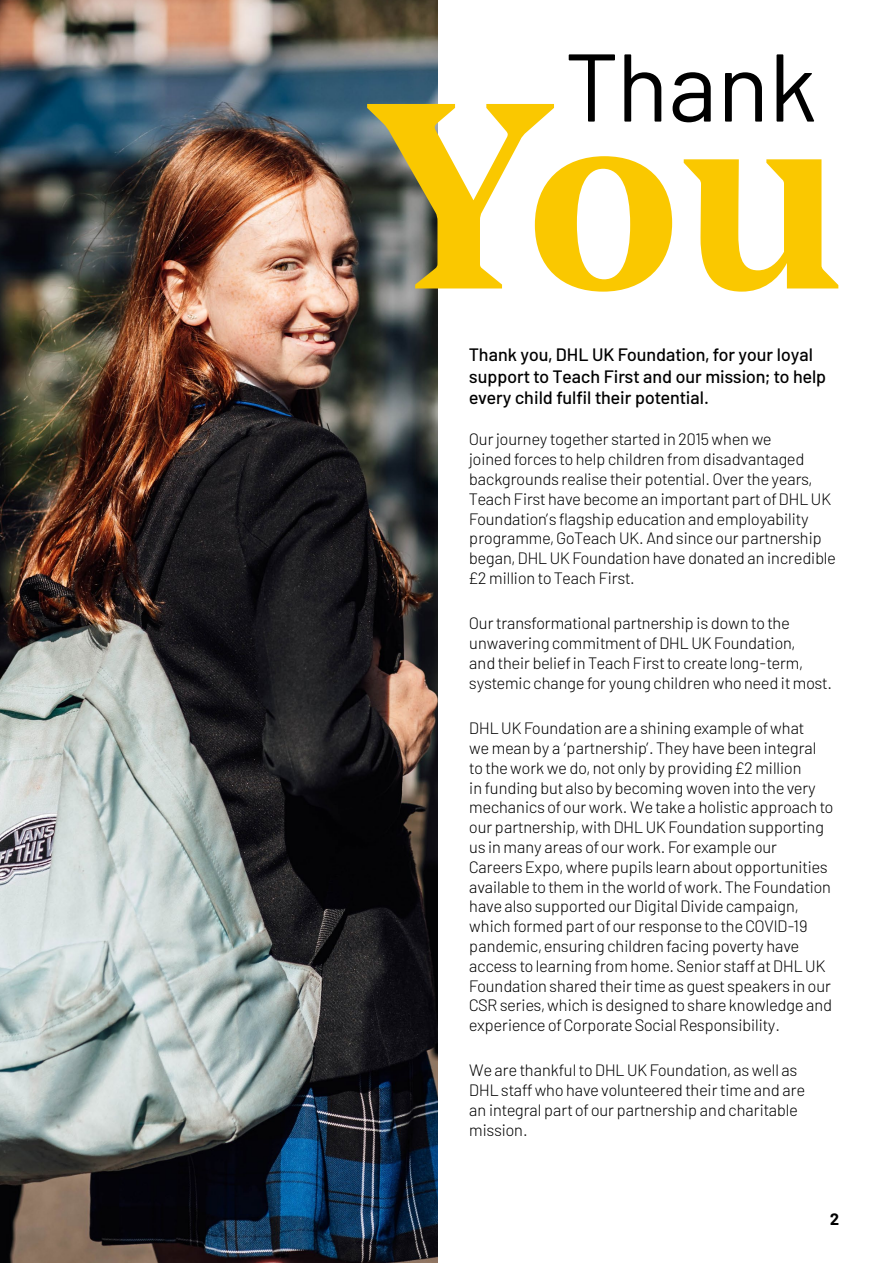
<style>
.page{position:relative;width:893px;height:1263px;background:#fff}
.page>*{position:absolute;margin:0;border:0;box-sizing:border-box;transform-origin:0 0}
.t1{font:600 262.5px "Noe Text";color:#fac800}
.t2{font:96px "Barlow";color:#000}
.t3{font:500 18px/21.6px "Barlow";color:#000}
.t4{font:300 16.5px/19.8px "Barlow";color:#000}
.t5{font:700 16.5px "Barlow";color:#000}
</style>
<div class="page">
<img style="left:0;top:0;width:438px;height:1263px">
<h2 class="t2" style="left:567px;top:18px;width:251px">Thank</h2>
<h1 class="t1" style="left:370px;top:0;width:476px">You</h1>
<p class="t3" style="left:469px;top:342px;width:358px">Thank you, DHL UK Foundation, for your loyal support to Teach First and our mission; to help every child fulfil their potential.</p>
<p class="t4" style="left:469px;top:428px;width:368px">Our journey together started in 2015 when we<br>joined forces to help children from disadvantaged backgrounds realise their potential. Over the years, Teach First have become an important part of DHL UK Foundation’s flagship education and employability programme, GoTeach UK. And since our partnership began, DHL UK Foundation have donated an incredible £2 million to Teach First.</p>
<p class="t4" style="left:469px;top:612px;width:364px">Our transformational partnership is down to the unwavering commitment of DHL UK Foundation,<br>and their belief in Teach First to create long-term, systemic change for young children who need it most.</p>
<p class="t4" style="left:469px;top:717px;width:366px">DHL UK Foundation are a shining example of what<br>we mean by a ‘partnership’. They have been integral to the work we do, not only by providing £2 million<br>in funding but also by becoming woven into the very mechanics of our work. We take a holistic approach to our partnership, with DHL UK Foundation supporting us in many areas of our work. For example our Careers Expo, where pupils learn about opportunities available to them in the world of work. The Foundation have also supported our Digital Divide campaign, which formed part of our response to the COVID-19 pandemic, ensuring children facing poverty have access to learning from home. Senior staff at DHL UK Foundation shared their time as guest speakers in our CSR series, which is designed to share knowledge and experience of Corporate Social Responsibility.</p>
<p class="t4" style="left:469px;top:1059px;width:337px">We are thankful to DHL UK Foundation, as well as DHL staff who have volunteered their time and are an integral part of our partnership and charitable mission.</p>
<p class="t5" style="left:830px;top:1207px;width:10px">2</p>
</div>
